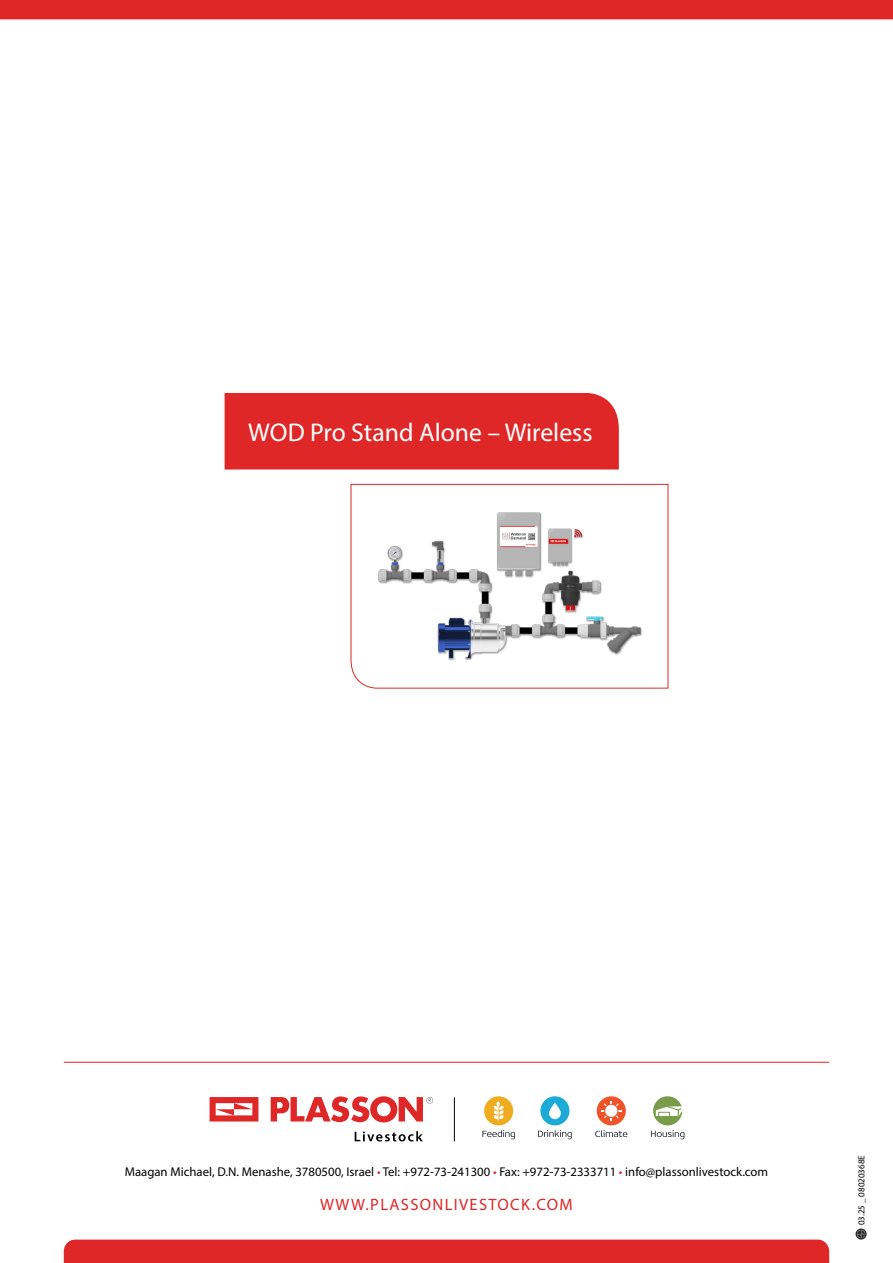
<style>
.page{position:relative;width:893px;height:1263px;background:#fff}
.page>*{position:absolute;margin:0;border:0;box-sizing:border-box;transform-origin:0 0}
.t1{font:25.65px "Myriad Pro";color:#fff}
.t2{font:16.5px "Myriad Pro";letter-spacing:.08em;color:#de2726}
.t3{font:12.75px "Myriad Pro";color:#000}
.t4{font:9px "Myriad Pro";color:#000}
.s1{color:#de2726}
</style>
<div class="page">
<div style="left:0;top:0;width:893px;height:19px;background:#de2726"></div>
<svg style="left:855px;top:1228px;width:12px;height:11px"></svg>
<div style="left:64px;top:1239px;width:765px;height:24px;background:#de2726"></div>
<svg style="left:210px;top:1097px;width:48px;height:24px"></svg>
<svg style="left:271px;top:1096px;width:162px;height:26px"></svg>
<svg style="left:355px;top:1131px;width:68px;height:10px"></svg>
<hr style="left:454px;top:1097px;width:1px;height:44px;background:#000">
<svg style="left:538px;top:1130px;width:34px;height:9px"></svg>
<div style="left:540px;top:1096px;width:29px;height:29px;background:#1cabd7;border-radius:50%"></div>
<svg style="left:549px;top:1102px;width:12px;height:17px"></svg>
<svg style="left:482px;top:1130px;width:33px;height:9px"></svg>
<div style="left:484px;top:1096px;width:29px;height:29px;background:#efac21;border-radius:50%"></div>
<svg style="left:493px;top:1101px;width:11px;height:19px"></svg>
<svg style="left:595px;top:1130px;width:32px;height:7px"></svg>
<div style="left:597px;top:1096px;width:29px;height:29px;background:#f05328;border-radius:50%"></div>
<svg style="left:601px;top:1101px;width:20px;height:20px"></svg>
<div style="left:604px;top:1104px;width:14px;height:14px;background:#fff;border:1px solid #f05328;border-radius:50%"></div>
<svg style="left:651px;top:1130px;width:33px;height:9px"></svg>
<div style="left:653px;top:1096px;width:29px;height:29px;background:#799c4a;border-radius:50%"></div>
<svg style="left:654px;top:1105px;width:28px;height:14px"></svg>
<hr style="left:64px;top:1062px;width:765px;height:1px;background:#de2726">
<svg style="left:350px;top:484px;width:319px;height:205px"></svg>
<div style="left:225px;top:393px;width:394px;height:76px;background:#de2726"></div>
<img style="left:361px;top:484px;width:293px;height:193px">
<h1 class="t1" style="left:248px;top:416px;width:346px">WOD Pro Stand Alone – Wireless</h1>
<p class="t3" style="left:125px;top:1163px;width:645px">Maagan Michael, D.N. Menashe, 3780500, Israel <span class="s1">•</span> Tel: +972-73-241300 <span class="s1">•</span> Fax: +972-73-2333711 <span class="s1">•</span> info@plassonlivestock.com</p>
<p class="t2" style="left:320px;top:1194px;width:254px">WWW.PLASSONLIVESTOCK.COM</p>
<p class="t4" style="left:856px;top:1225px;width:72px;rotate:-90deg">03.25 _ 08020368E</p>
</div>
